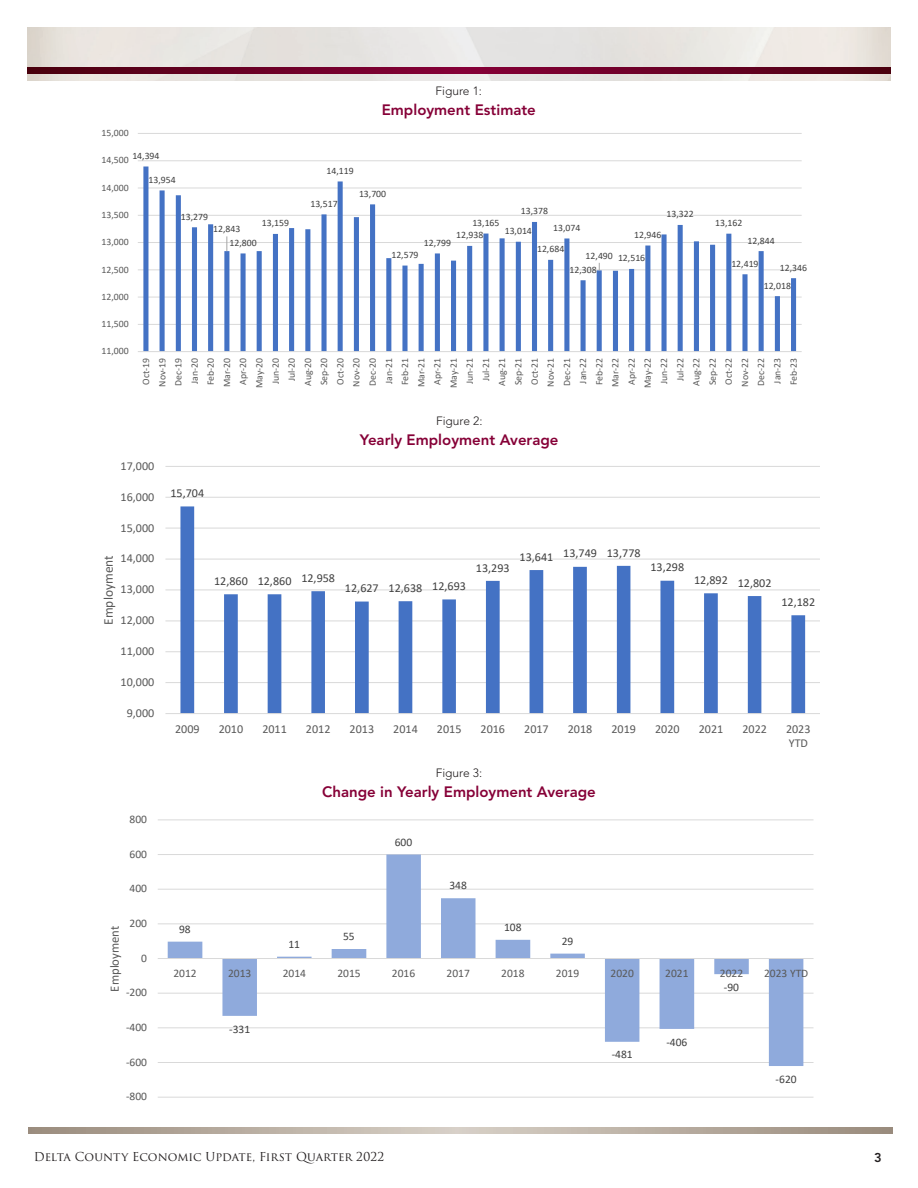
<style>
.page{position:relative;width:918px;height:1188px;background:#fff}
.page>*{position:absolute;margin:0;border:0;box-sizing:border-box;transform-origin:0 0}
.t1{font:800 15px "Avenir";color:#860037}
.t2{font:13.35px "Calibri";letter-spacing:.005em;color:#595959}
.t3{font:12.75px "Calibri";letter-spacing:.005em;color:#595959}
.t4{font:800 12.75px "Avenir";color:#231f20}
.t5{font:12.15px/14.9px "Calibri";color:#595959}
.t6{font:12.15px "Calibri";color:#404040}
.t7{font:12px "Trajan Pro 3";color:#231f20}
.t8{font:300 12px "Avenir";color:#231f20}
.t9{font:11.55px "Calibri";color:#595959}
.t10{font:11.55px "Calibri";color:#404040}
.t11{font:9.75px/16.2px "Calibri";color:#595959;text-align:right}
.t12{font:9.75px/13.8px "Calibri";color:#404040}
</style>
<div class="page">
<img style="left:27px;top:27px;width:864px;height:54px">
<svg style="left:27px;top:68px;width:864px;height:6px;background:#680023"></svg>
<svg style="left:28px;top:1128px;width:864px;height:6px;background:#b8ada1"></svg>
<hr style="left:138px;top:324px;width:664px;height:1px;background:#d9d9d9">
<hr style="left:138px;top:297px;width:664px;height:1px;background:#d9d9d9">
<hr style="left:138px;top:269px;width:664px;height:1px;background:#d9d9d9">
<hr style="left:138px;top:242px;width:664px;height:1px;background:#d9d9d9">
<hr style="left:138px;top:215px;width:664px;height:1px;background:#d9d9d9">
<hr style="left:138px;top:188px;width:664px;height:1px;background:#d9d9d9">
<hr style="left:138px;top:160px;width:664px;height:1px;background:#d9d9d9">
<hr style="left:138px;top:133px;width:664px;height:1px;background:#d9d9d9">
<svg style="left:143px;top:167px;width:653px;height:184px"></svg>
<hr style="left:138px;top:351px;width:664px;height:1px;background:#d9d9d9">
<svg style="left:226px;top:236px;width:1px;height:15px"></svg>
<hr style="left:165px;top:682px;width:655px;height:1px;background:#d9d9d9">
<hr style="left:165px;top:651px;width:655px;height:1px;background:#d9d9d9">
<hr style="left:165px;top:620px;width:655px;height:1px;background:#d9d9d9">
<hr style="left:165px;top:589px;width:655px;height:1px;background:#d9d9d9">
<hr style="left:165px;top:559px;width:655px;height:1px;background:#d9d9d9">
<hr style="left:165px;top:528px;width:655px;height:1px;background:#d9d9d9">
<hr style="left:165px;top:497px;width:655px;height:1px;background:#d9d9d9">
<hr style="left:165px;top:466px;width:655px;height:1px;background:#d9d9d9">
<svg style="left:180px;top:506px;width:625px;height:207px"></svg>
<hr style="left:165px;top:713px;width:655px;height:1px;background:#d9d9d9">
<hr style="left:158px;top:1097px;width:656px;height:1px;background:#d9d9d9">
<hr style="left:158px;top:1062px;width:656px;height:1px;background:#d9d9d9">
<hr style="left:158px;top:1027px;width:656px;height:1px;background:#d9d9d9">
<hr style="left:158px;top:993px;width:656px;height:1px;background:#d9d9d9">
<hr style="left:158px;top:923px;width:656px;height:1px;background:#d9d9d9">
<hr style="left:158px;top:889px;width:656px;height:1px;background:#d9d9d9">
<hr style="left:158px;top:854px;width:656px;height:1px;background:#d9d9d9">
<hr style="left:158px;top:819px;width:656px;height:1px;background:#d9d9d9">
<svg style="left:168px;top:855px;width:635px;height:211px"></svg>
<hr style="left:158px;top:958px;width:656px;height:1px;background:#d9d9d9">
<p class="t11" style="left:102px;top:125px;width:29px">15,000</p>
<p class="t12" style="left:132px;top:149px;width:29px">14,394</p>
<p class="t12" style="left:149px;top:173px;width:29px">13,954</p>
<p class="t11" style="left:102px;top:152px;width:29px">14,500</p>
<p class="t11" style="left:102px;top:179px;width:29px">14,000</p>
<p class="t11" style="left:102px;top:206px;width:29px">13,500</p>
<p class="t11" style="left:102px;top:234px;width:29px">13,000</p>
<p class="t11" style="left:102px;top:261px;width:29px">12,500</p>
<p class="t11" style="left:102px;top:288px;width:29px">12,000</p>
<p class="t11" style="left:102px;top:316px;width:29px">11,500</p>
<p class="t11" style="left:102px;top:343px;width:29px">11,000</p>
<p class="t12" style="left:181px;top:209px;width:29px">13,279</p>
<p class="t12" style="left:262px;top:216px;width:29px">13,159</p>
<p class="t12" style="left:229px;top:222px;width:29px;text-indent:-16px">12,843<br>12,800</p>
<p class="t12" style="left:327px;top:164px;width:29px">14,119</p>
<p class="t8" style="left:436px;top:84px;width:48px">Figure 1:</p>
<p class="t1" style="left:382px;top:101px;width:156px">Employment Estimate</p>
<p class="t12" style="left:310px;top:196px;width:29px">13,517</p>
<p class="t12" style="left:359px;top:186px;width:29px">13,700</p>
<p class="t12" style="left:521px;top:204px;width:29px">13,378</p>
<p class="t12" style="left:537px;top:242px;width:29px">12,684</p>
<p class="t12" style="left:667px;top:207px;width:29px">13,322</p>
<p class="t12" style="left:472px;top:216px;width:29px">13,165</p>
<p class="t12" style="left:553px;top:221px;width:29px">13,074</p>
<p class="t12" style="left:569px;top:262px;width:29px">12,308</p>
<p class="t12" style="left:505px;top:224px;width:29px">13,014</p>
<p class="t12" style="left:634px;top:228px;width:29px">12,946</p>
<p class="t12" style="left:456px;top:228px;width:29px">12,938</p>
<p class="t12" style="left:424px;top:236px;width:29px">12,799</p>
<p class="t12" style="left:391px;top:248px;width:29px">12,579</p>
<p class="t12" style="left:586px;top:250px;width:61px">12,490 12,516</p>
<p class="t12" style="left:715px;top:216px;width:29px">13,162</p>
<p class="t12" style="left:731px;top:256px;width:29px">12,419</p>
<p class="t12" style="left:748px;top:233px;width:29px">12,844</p>
<p class="t12" style="left:764px;top:278px;width:29px">12,018</p>
<p class="t12" style="left:780px;top:260px;width:29px">12,346</p>
<p class="t11" style="left:138px;top:388px;width:32px;rotate:-90deg">Oct-19<br>Nov-19<br>Dec-19<br>Jan-20<br>Feb-20<br>Mar-20<br>Apr-20<br>May-20<br>Jun-20<br>Jul-20<br>Aug-20<br>Sep-20<br>Oct-20<br>Nov-20<br>Dec-20<br>Jan-21<br>Feb-21<br>Mar-21<br>Apr-21<br>May-21<br>Jun-21<br>Jul-21<br>Aug-21<br>Sep-21<br>Oct-21<br>Nov-21<br>Dec-21<br>Jan-22<br>Feb-22<br>Mar-22<br>Apr-22<br>May-22<br>Jun-22<br>Jul-22<br>Aug-22<br>Sep-22<br>Oct-22<br>Nov-22<br>Dec-22<br>Jan-23<br>Feb-23</p>
<p class="t5" style="left:121px;top:458px;width:35px">17,000</p>
<p class="t5" style="left:121px;top:489px;width:35px">16,000</p>
<p class="t5" style="left:121px;top:520px;width:35px">15,000</p>
<p class="t5" style="left:121px;top:551px;width:35px">14,000</p>
<p class="t2" style="left:99px;top:625px;width:71px;rotate:-90deg">Employment</p>
<p class="t5" style="left:121px;top:582px;width:35px">13,000</p>
<p class="t5" style="left:121px;top:612px;width:35px">12,000</p>
<p class="t5" style="left:121px;top:643px;width:35px">11,000</p>
<p class="t5" style="left:121px;top:674px;width:35px">10,000</p>
<p class="t5" style="left:127px;top:705px;width:29px">9,000</p>
<p class="t9" style="left:130px;top:811px;width:19px">800</p>
<p class="t9" style="left:130px;top:846px;width:19px">600</p>
<p class="t9" style="left:130px;top:881px;width:19px">400</p>
<p class="t9" style="left:130px;top:915px;width:19px">200</p>
<p class="t3" style="left:106px;top:992px;width:68px;rotate:-90deg">Employment</p>
<p class="t9" style="left:141px;top:950px;width:7px">0</p>
<p class="t9" style="left:126px;top:985px;width:23px">-200</p>
<p class="t9" style="left:126px;top:1019px;width:23px">-400</p>
<p class="t9" style="left:126px;top:1054px;width:23px">-600</p>
<p class="t9" style="left:126px;top:1089px;width:23px">-800</p>
<p class="t6" style="left:170px;top:485px;width:35px">15,704</p>
<p class="t8" style="left:436px;top:414px;width:48px">Figure 2:</p>
<p class="t1" style="left:360px;top:431px;width:200px">Yearly Employment Average</p>
<p class="t6" style="left:214px;top:572px;width:123px">12,860 12,860 12,958</p>
<p class="t6" style="left:345px;top:579px;width:123px">12,627 12,638 12,693</p>
<p class="t6" style="left:476px;top:559px;width:35px">13,293</p>
<p class="t6" style="left:520px;top:545px;width:123px">13,641 13,749 13,778</p>
<p class="t6" style="left:650px;top:559px;width:35px">13,298</p>
<p class="t6" style="left:694px;top:573px;width:79px">12,892 12,802</p>
<p class="t6" style="left:781px;top:593px;width:35px">12,182</p>
<p class="t5" style="left:175px;top:721px;width:26px">2009</p>
<p class="t5" style="left:219px;top:721px;width:26px">2010</p>
<p class="t5" style="left:262px;top:721px;width:26px">2011</p>
<p class="t5" style="left:306px;top:721px;width:26px">2012</p>
<p class="t5" style="left:350px;top:721px;width:26px">2013</p>
<p class="t5" style="left:393px;top:721px;width:26px">2014</p>
<p class="t5" style="left:437px;top:721px;width:26px">2015</p>
<p class="t5" style="left:481px;top:721px;width:26px">2016</p>
<p class="t5" style="left:524px;top:721px;width:26px">2017</p>
<p class="t5" style="left:568px;top:721px;width:26px">2018</p>
<p class="t5" style="left:611px;top:721px;width:26px">2019</p>
<p class="t5" style="left:655px;top:721px;width:26px">2020</p>
<p class="t5" style="left:699px;top:721px;width:26px">2021</p>
<p class="t5" style="left:742px;top:721px;width:26px">2022</p>
<p class="t5" style="left:786px;top:721px;width:26px">2023<br>YTD</p>
<p class="t8" style="left:436px;top:766px;width:48px">Figure 3:</p>
<p class="t1" style="left:322px;top:783px;width:275px">Change in Yearly Employment Average</p>
<p class="t10" style="left:179px;top:921px;width:13px">98</p>
<p class="t10" style="left:288px;top:936px;width:13px">11</p>
<p class="t10" style="left:343px;top:928px;width:13px">55</p>
<p class="t10" style="left:395px;top:834px;width:19px">600</p>
<p class="t10" style="left:449px;top:877px;width:19px">348</p>
<p class="t10" style="left:504px;top:919px;width:19px">108</p>
<p class="t10" style="left:562px;top:933px;width:13px">29</p>
<p class="t9" style="left:173px;top:965px;width:25px">2012</p>
<p class="t9" style="left:228px;top:965px;width:25px">2013</p>
<p class="t9" style="left:283px;top:965px;width:25px">2014</p>
<p class="t9" style="left:337px;top:965px;width:25px">2015</p>
<p class="t9" style="left:392px;top:965px;width:25px">2016</p>
<p class="t9" style="left:447px;top:965px;width:25px">2017</p>
<p class="t9" style="left:501px;top:965px;width:25px">2018</p>
<p class="t9" style="left:556px;top:965px;width:25px">2019</p>
<p class="t9" style="left:611px;top:965px;width:25px">2020</p>
<p class="t9" style="left:665px;top:965px;width:25px">2021</p>
<p class="t9" style="left:720px;top:965px;width:25px">2022</p>
<p class="t9" style="left:764px;top:965px;width:46px">2023 YTD</p>
<p class="t10" style="left:229px;top:1021px;width:23px">-331</p>
<p class="t10" style="left:612px;top:1047px;width:23px">-481</p>
<p class="t10" style="left:666px;top:1034px;width:23px">-406</p>
<p class="t10" style="left:724px;top:979px;width:17px">-90</p>
<p class="t10" style="left:776px;top:1071px;width:23px">-620</p>
<p class="t7" style="left:34px;top:1148px;width:352px">Delta County Economic Update, First Quarter 2022</p>
<h3 class="t4" style="left:874px;top:1150px;width:9px">3</h3>
</div>
